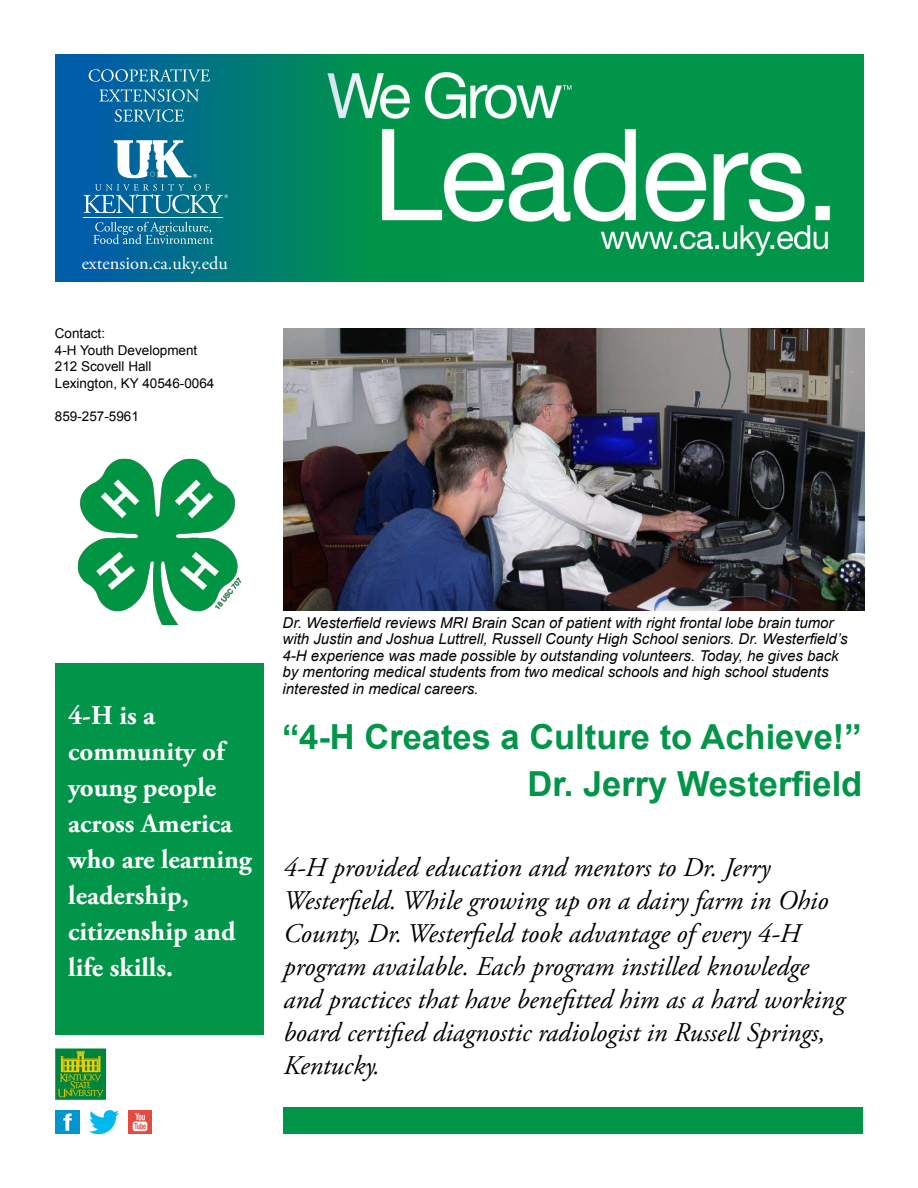
<style>
.page{position:relative;width:918px;height:1188px;background:#fff}
.page>*{position:absolute;margin:0;border:0;box-sizing:border-box;transform-origin:0 0}
.t1{font:700 34.5px/47.2px "Arial";color:#009548;text-align:right}
.t2{font:italic 27px/33px "Adobe Garamond Pro";color:#000}
.t3{font:700 27px/36px "Adobe Garamond Pro";color:#fff}
.t4{font:18.3px "Adobe Garamond Pro";color:#fff}
.t5{font:italic 15px/16.5px "Arial";color:#000}
.t6{font:13.5px/16.5px "Arial";color:#000}
</style>
<div class="page">
<div style="left:56px;top:54px;width:808px;height:228px;background:#009548"></div>
<img style="left:56px;top:1111px;width:23px;height:23px">
<img style="left:89px;top:1111px;width:29px;height:23px">
<img style="left:128px;top:1111px;width:23px;height:23px">
<div style="left:283px;top:1108px;width:580px;height:26px;background:#009548"></div>
<img style="left:438px;top:72px;width:393px;height:184px">
<svg style="left:55px;top:54px;width:383px;height:228px"></svg>
<hr style="left:84px;top:218px;width:139px;height:1px;background:#fff">
<svg style="left:84px;top:184px;width:144px;height:29px;background:#2e84a6"></svg>
<svg style="left:114px;top:140px;width:83px;height:38px;background:#7cb2c6"></svg>
<svg style="left:93px;top:222px;width:121px;height:22px;background:#2d83a7"></svg>
<svg style="left:89px;top:69px;width:121px;height:13px;background:#3b8aae"></svg>
<svg style="left:99px;top:89px;width:100px;height:13px"></svg>
<svg style="left:115px;top:109px;width:69px;height:13px"></svg>
<img style="left:56px;top:1049px;width:52px;height:50px">
<div style="left:55px;top:663px;width:209px;height:372px;background:#009548"></div>
<img style="left:78px;top:458px;width:162px;height:166px">
<img style="left:283px;top:328px;width:582px;height:282px">
<p class="t4" style="left:82px;top:252px;width:148px">extension.ca.uky.edu</p>
<p class="t6" style="left:55px;top:325px;width:161px">Contact:<br>4-H Youth Development<br>212 Scovell Hall<br>Lexington, KY 40546-0064</p>
<p class="t6" style="left:55px;top:408px;width:86px">859-257-5961</p>
<h2 class="t3" style="left:68px;top:698px;width:185px">4-H is a community of young people across America who are learning leadership, citizenship and life skills.</h2>
<p class="t5" style="left:283px;top:614px;width:566px">Dr. Westerfield reviews MRI Brain Scan of patient with right frontal lobe brain tumor with Justin and Joshua Luttrell, Russell County High School seniors. Dr. Westerfield’s 4-H experience was made possible by outstanding volunteers. Today, he gives back by mentoring medical students from two medical schools and high school students interested in medical careers.</p>
<h1 class="t1" style="left:282px;top:714px;width:582px">“4-H Creates a Culture to Achieve!”<br>Dr. Jerry Westerfield</h1>
<p class="t2" style="left:283px;top:852px;width:563px">4-H provided education and mentors to Dr. Jerry Westerfield. While growing up on a dairy farm in Ohio County, Dr. Westerfield took advantage of every 4-H program available. Each program instilled knowledge and practices that have benefitted him as a hard working board certified diagnostic radiologist in Russell Springs, Kentucky.</p>
</div>
